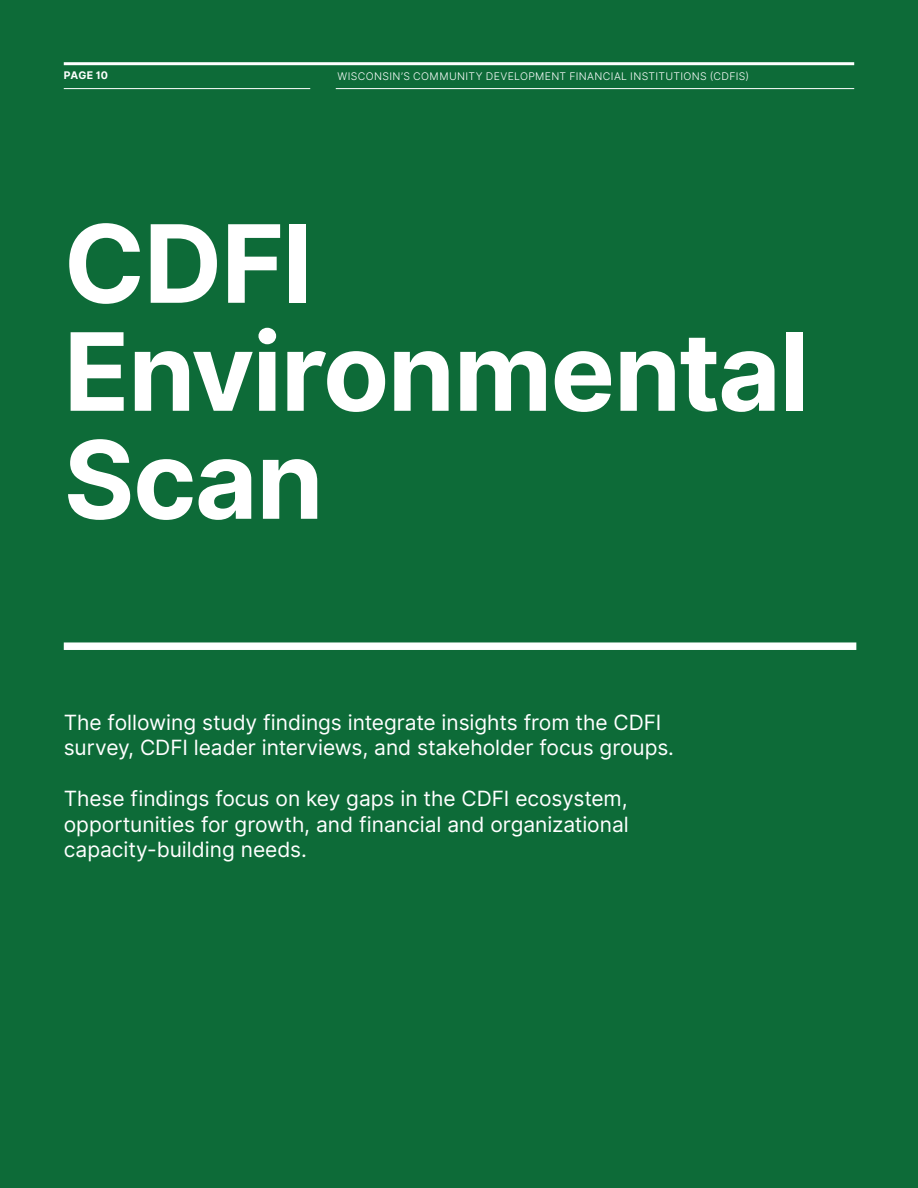
<style>
.page{position:relative;width:918px;height:1188px;background:#0d6b38}
.page>*{position:absolute;margin:0;border:0;box-sizing:border-box;transform-origin:0 0}
.t1{font:700 108px/108px "Inter";letter-spacing:-.015em;color:#fff}
.t2{font:21px/25.5px "Inter";color:#fff}
.t3{font:10.5px "Inter Light BETA";letter-spacing:.035em;color:#fff}
.t4{font:700 10.5px "Inter";letter-spacing:.01em;color:#fff}
</style>
<div class="page">
<div style="left:64px;top:642px;width:792px;height:8px;background:#fff"></div>
<hr style="left:64px;top:62px;width:790px;height:3px;background:#fff">
<hr style="left:64px;top:88px;width:246px;height:1px;background:#fff">
<hr style="left:336px;top:88px;width:518px;height:1px;background:#fff">
<p class="t4" style="left:64px;top:67px;width:46px">PAGE 10</p>
<p class="t3" style="left:338px;top:68px;width:413px">WISCONSIN’S COMMUNITY DEVELOPMENT FINANCIAL INSTITUTIONS (CDFIS)</p>
<h1 class="t1" style="left:64px;top:212px;width:747px">CDFI<br>Environmental<br>Scan</h1>
<p class="t2" style="left:64px;top:710px;width:612px">The following study findings integrate insights from the CDFI survey, CDFI leader interviews, and stakeholder focus groups.</p>
<p class="t2" style="left:64px;top:786px;width:567px;text-align:justify">These findings focus on key gaps in the CDFI ecosystem, opportunities for growth, and financial and organizational capacity-building needs.</p>
</div>
